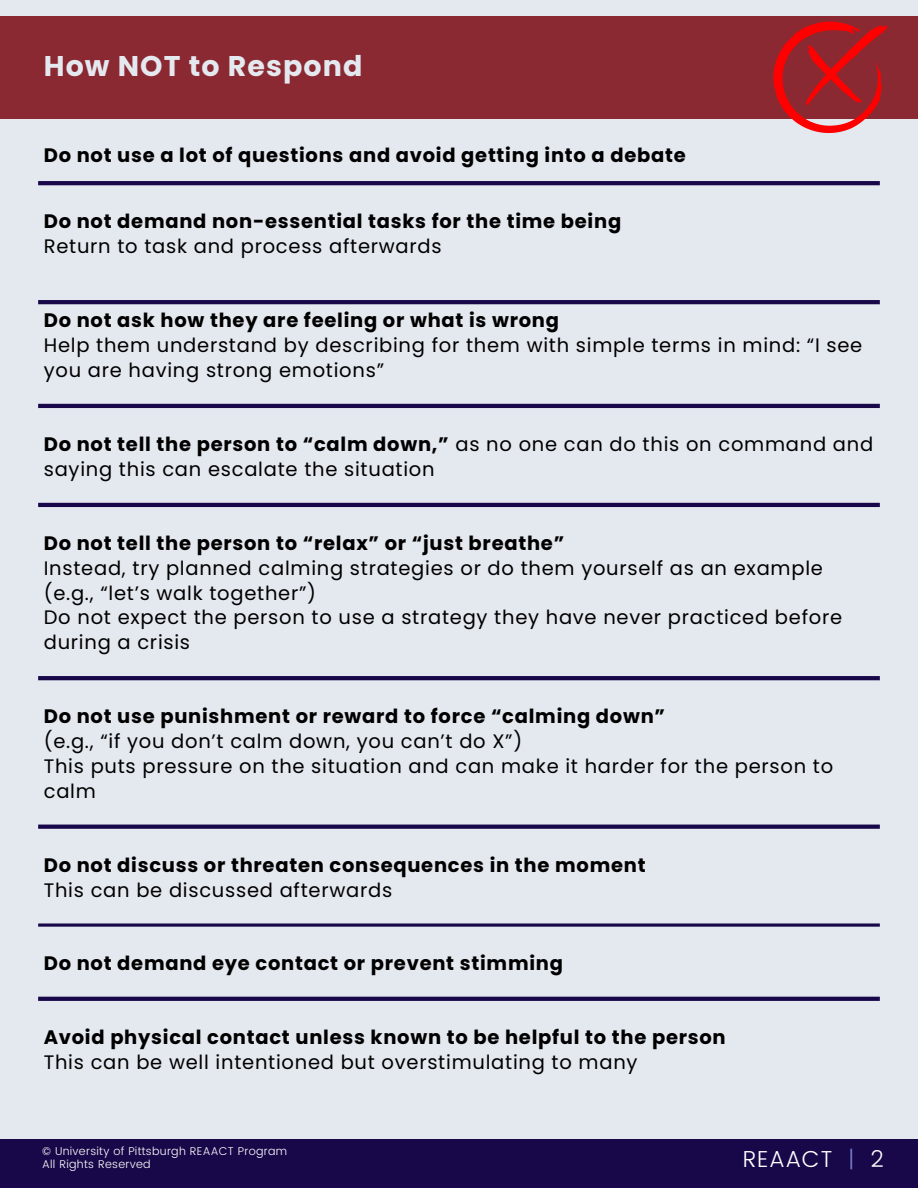
<style>
.page{position:relative;width:918px;height:1188px;background:#e4e8ef}
.page>*{position:absolute;margin:0;border:0;box-sizing:border-box;transform-origin:0 0}
.t1{font:700 28.5px "Poppins";letter-spacing:.04em;color:#e4e8ef}
.t2{font:300 23.1px "Poppins";letter-spacing:.025em;color:#fff}
.t3{font:19.5px/24.8px "Poppins";letter-spacing:.04em;color:#000}
.t4{font:700 19.5px "Poppins";letter-spacing:.04em;color:#000}
.t5{font:300 11.25px "Poppins";letter-spacing:.025em;color:#fff}
.s1{font-weight:700}
.s2{color:#7280cd}
</style>
<div class="page">
<div style="left:0;top:17px;width:918px;height:102px;background:#8b2932"></div>
<svg style="left:38px;top:923px;width:842px;height:4px;background:#41356a"></svg>
<hr style="left:38px;top:181px;width:842px;height:4px;background:#180749">
<hr style="left:38px;top:300px;width:842px;height:4px;background:#180749">
<hr style="left:38px;top:404px;width:842px;height:4px;background:#180749">
<hr style="left:38px;top:503px;width:842px;height:4px;background:#180749">
<hr style="left:38px;top:676px;width:842px;height:4px;background:#180749">
<svg style="left:38px;top:825px;width:842px;height:4px;background:#221251"></svg>
<svg style="left:38px;top:997px;width:842px;height:4px;background:#1c0b4c"></svg>
<svg style="left:773px;top:22px;width:114px;height:111px"></svg>
<div style="left:0;top:1140px;width:918px;height:48px;background:#180749"></div>
<p class="t1" style="left:44px;top:46px;width:320px">How NOT to Respond</p>
<p class="t4" style="left:44px;top:141px;width:644px">Do not use a lot of questions and avoid getting into a debate</p>
<p class="t4" style="left:44px;top:208px;width:579px">Do not demand non-essential tasks for the time being</p>
<p class="t3" style="left:44px;top:234px;width:399px">Return to task and process afterwards</p>
<p class="t4" style="left:44px;top:307px;width:517px">Do not ask how they are feeling or what is wrong</p>
<p class="t3" style="left:44px;top:333px;width:820px">Help them understand by describing for them with simple terms in mind: “I see you are having strong emotions”</p>
<p class="t3" style="left:44px;top:432px;width:831px"><span class="s1">Do not tell the person to “calm down,”</span> as no one can do this on command and saying this can escalate the situation</p>
<p class="t4" style="left:44px;top:530px;width:522px">Do not tell the person to “relax” or “just breathe”</p>
<p class="t3" style="left:44px;top:556px;width:781px">Instead, try planned calming strategies or do them yourself as an example (e.g., “let’s walk together”)</p>
<p class="t3" style="left:44px;top:605px;width:800px">Do not expect the person to use a strategy they have never practiced before during a crisis</p>
<p class="t4" style="left:44px;top:703px;width:623px">Do not use punishment or reward to force “calming down”</p>
<p class="t3" style="left:44px;top:729px;width:480px">(e.g., “if you don’t calm down, you can’t do X”)</p>
<p class="t3" style="left:44px;top:754px;width:791px">This puts pressure on the situation and can make it harder for the person to calm</p>
<p class="t4" style="left:44px;top:852px;width:603px">Do not discuss or threaten consequences in the moment</p>
<p class="t3" style="left:44px;top:878px;width:350px">This can be discussed afterwards</p>
<p class="t4" style="left:44px;top:949px;width:521px">Do not demand eye contact or prevent stimming</p>
<p class="t4" style="left:44px;top:1024px;width:684px">Avoid physical contact unless known to be helpful to the person</p>
<p class="t3" style="left:44px;top:1050px;width:595px">This can be well intentioned but overstimulating to many</p>
<p class="t5" style="left:42px;top:1145px;width:246px">© University of Pittsburgh REAACT Program</p>
<p class="t5" style="left:42px;top:1157px;width:110px">All Rights Reserved</p>
<p class="t2" style="left:743px;top:1145px;width:143px">REAACT <span class="s2">|</span> 2</p>
</div>
